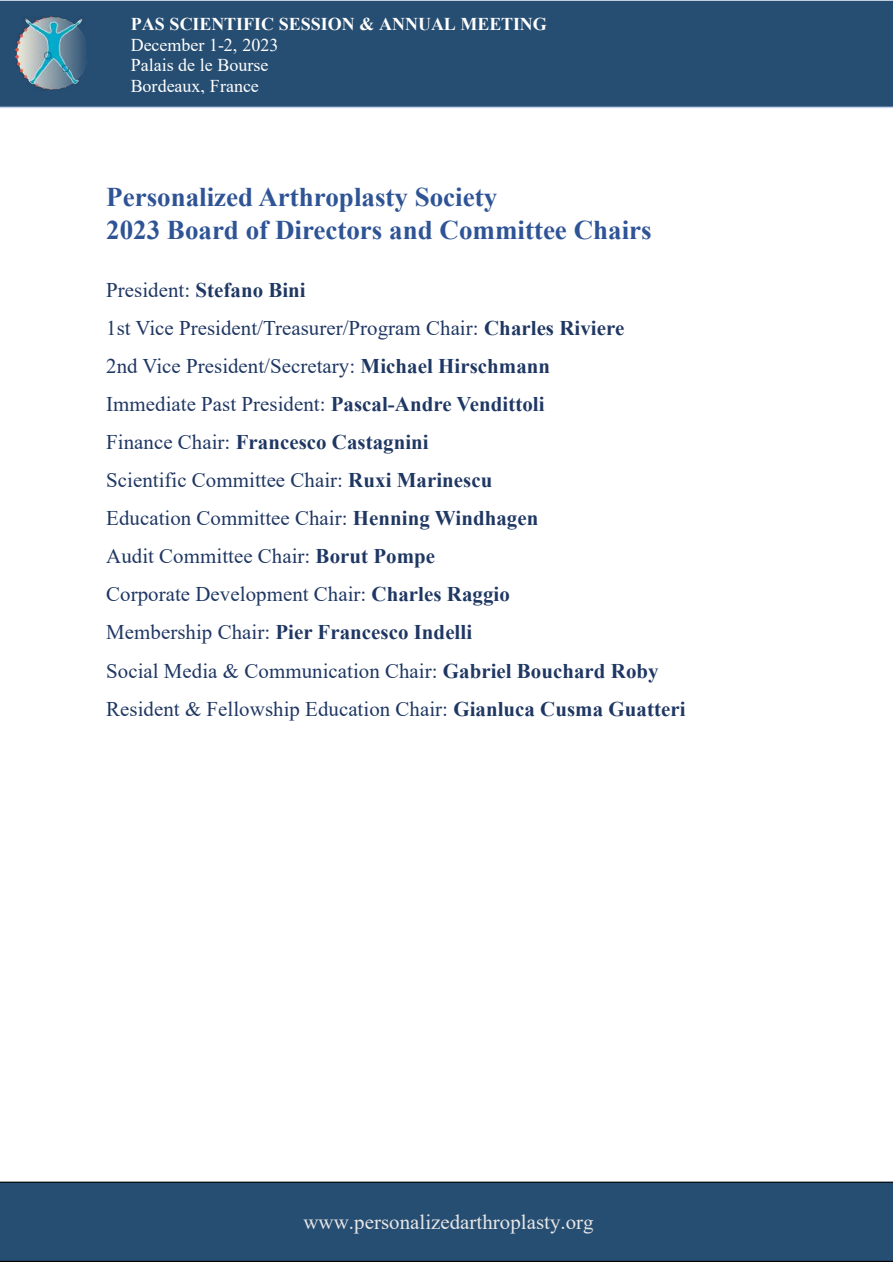
<style>
.page{position:relative;width:893px;height:1263px;background:#fff}
.page>*{position:absolute;margin:0;border:0;box-sizing:border-box;transform-origin:0 0}
.t1{font:700 27px/33.5px "Times New Roman";color:#2f5496}
.t2{font:20.85px/38.1px "Times New Roman";color:#1f3763}
.t3{font:20.85px "Times New Roman";color:#e7e6e6}
.t4{font:18px/20.7px "Times New Roman";color:#fff}
.t5{font:700 18px "Times New Roman";color:#fff}
.s1{font-weight:700}
</style>
<div class="page">
<div style="left:0;top:1182px;width:893px;height:80px;background:#264d72"></div>
<div style="left:0;top:0;width:893px;height:108px;background:#264d72"></div>
<img style="left:15px;top:16px;width:72px;height:74px">
<div style="left:120px;top:14px;width:536px;height:80px;background:#264d72"></div>
<p class="t5" style="left:131px;top:14px;width:418px">PAS SCIENTIFIC SESSION &amp; ANNUAL MEETING</p>
<p class="t4" style="left:131px;top:34px;width:149px">December 1-2, 2023<br>Palais de le Bourse<br>Bordeaux, France</p>
<p class="t1" style="left:106px;top:180px;width:547px">Personalized Arthroplasty Society<br>2023 Board of Directors and Committee Chairs</p>
<p class="t2" style="left:106px;top:271px;width:581px">President: <span class="s1">Stefano Bini<br></span>1st Vice President/Treasurer/Program Chair: <span class="s1">Charles Riviere<br></span>2nd Vice President/Secretary: <span class="s1">Michael Hirschmann<br></span>Immediate Past President: <span class="s1">Pascal-Andre Vendittoli<br></span>Finance Chair: <span class="s1">Francesco Castagnini<br></span>Scientific Committee Chair: <span class="s1">Ruxi Marinescu<br></span>Education Committee Chair: <span class="s1">Henning Windhagen<br></span>Audit Committee Chair: <span class="s1">Borut Pompe<br></span>Corporate Development Chair: <span class="s1">Charles Raggio<br></span>Membership Chair: <span class="s1">Pier Francesco Indelli<br></span>Social Media &amp; Communication Chair: <span class="s1">Gabriel Bouchard Roby </span>Resident &amp; Fellowship Education Chair: <span class="s1">Gianluca Cusma Guatteri</span></p>
<p class="t3" style="left:303px;top:1210px;width:292px">www.personalizedarthroplasty.org</p>
</div>
